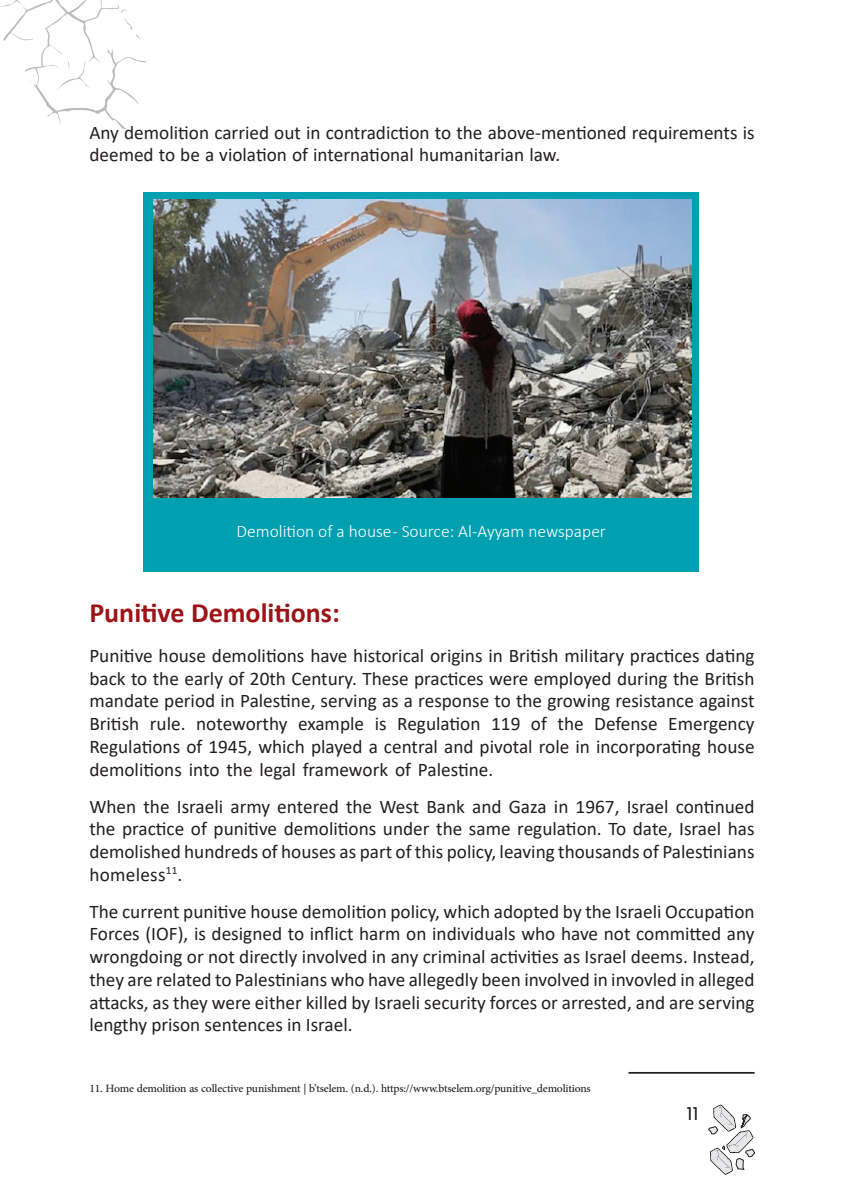
<style>
.page{position:relative;width:844px;height:1191px;background:#fff}
.page>*{position:absolute;margin:0;border:0;box-sizing:border-box;transform-origin:0 0}
.t1{font:700 28px "Calibri";color:#9c1418}
.t2{font:19.25px/22.8px "Calibri";color:#231f20;text-align:justify}
.t3{font:300 17.5px "Calibri";color:#fff}
.t4{font:17.5px "Madani Arabic";color:#231f20}
.t5{font:15.75px "Adobe Arabic";letter-spacing:-.01em;color:#231f20}
</style>
<div class="page">
<svg style="left:708px;top:1104px;width:46px;height:70px"></svg>
<svg style="left:1px;top:0;width:145px;height:129px"></svg>
<hr style="left:628px;top:1072px;width:126px;height:1px;background:#231f20">
<div style="left:143px;top:192px;width:556px;height:380px;background:#00a0b0"></div>
<img style="left:154px;top:200px;width:537px;height:297px">
<p class="t2" style="left:89px;top:120px;width:666px">Any demolition carried out in contradiction to the above-mentioned requirements is deemed to be a violation of international humanitarian law.</p>
<p class="t3" style="left:236px;top:520px;width:371px">Demolition of a house - Source: Al-Ayyam newspaper</p>
<h1 class="t1" style="left:89px;top:592px;width:252px">Punitive Demolitions:</h1>
<p class="t2" style="left:89px;top:643px;width:666px">Punitive house demolitions have historical origins in British military practices dating back to the early of 20th Century. These practices were employed during the British mandate period in Palestine, serving as a response to the growing resistance against British rule. noteworthy example is Regulation 119 of the Defense Emergency Regulations of 1945, which played a central and pivotal role in incorporating house demolitions into the legal framework of Palestine.</p>
<p class="t2" style="left:89px;top:794px;width:666px">When the Israeli army entered the West Bank and Gaza in 1967, Israel continued the practice of punitive demolitions under the same regulation. To date, Israel has demolished hundreds of houses as part of this policy, leaving thousands of Palestinians homeless<sup>11</sup>.</p>
<p class="t2" style="left:89px;top:899px;width:666px">The current punitive house demolition policy, which adopted by the Israeli Occupation Forces (IOF), is designed to inflict harm on individuals who have not committed any wrongdoing or not directly involved in any criminal activities as Israel deems. Instead, they are related to Palestinians who have allegedly been involved in invovled in alleged attacks, as they were either killed by Israeli security forces or arrested, and are serving lengthy prison sentences in Israel.</p>
<p class="t5" style="left:89px;top:1077px;width:502px">11. Home demolition as collective punishment | b’tselem. (n.d.). https://www.btselem.org/punitive_demolitions</p>
<p class="t4" style="left:686px;top:1099px;width:13px">11</p>
</div>
